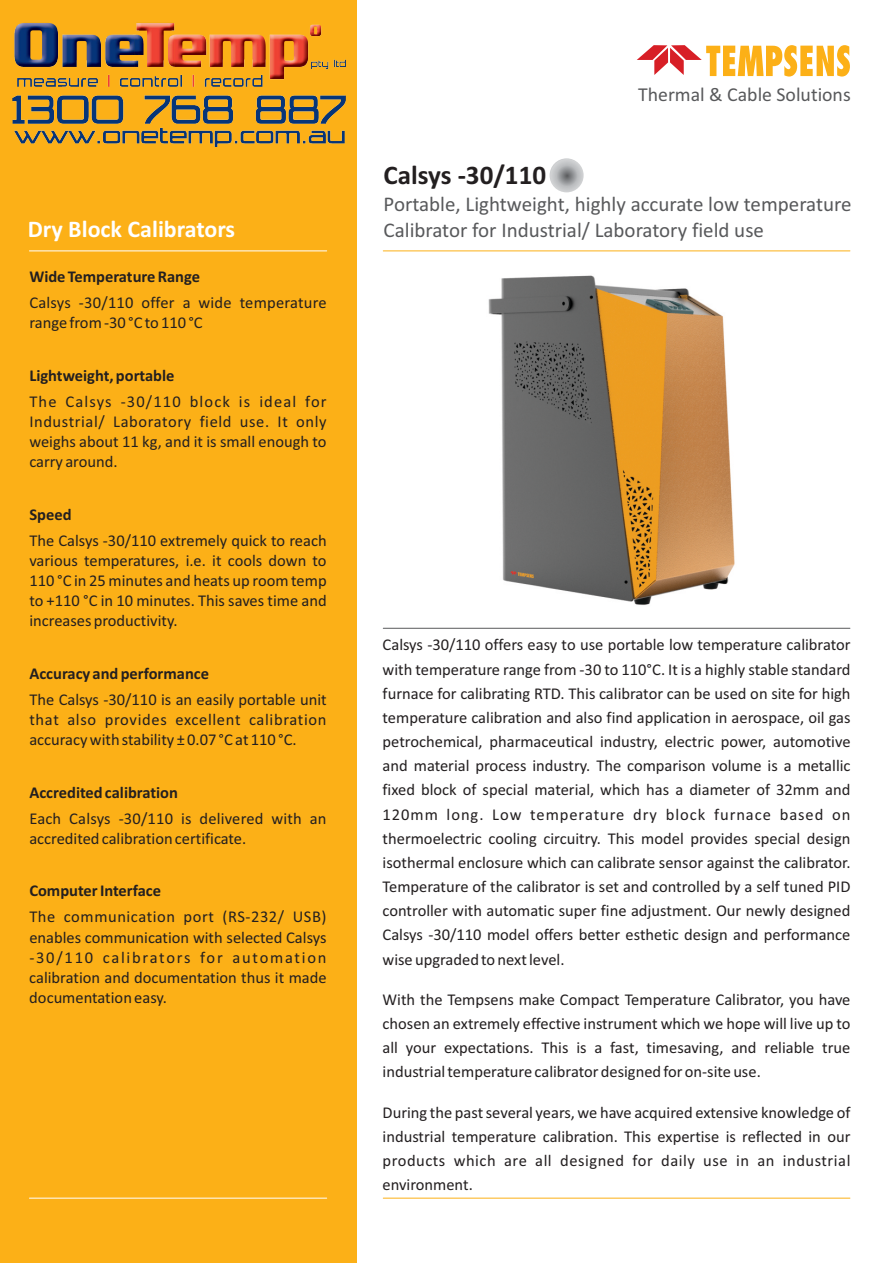
<style>
.page{position:relative;width:893px;height:1263px;background:#fff}
.page>*{position:absolute;margin:0;border:0;box-sizing:border-box;transform-origin:0 0}
.t1{font:700 27px "Calibri";color:#231f20}
.t2{font:700 24px "Calibri";color:#fff}
.t3{font:21px/25.7px "Calibri";color:#58595b}
.t4{font:19.8px "Calibri";color:#58595b}
.t5{font:16.5px/24.2px "Calibri";color:#231f20;text-align:justify}
.t6{font:700 16.5px "Calibri";color:#231f20}
</style>
<div class="page">
<div style="left:0;top:0;width:356px;height:1263px;background:#fcb017"></div>
<svg style="left:550px;top:158px;width:34px;height:34px"></svg>
<hr style="left:383px;top:250px;width:467px;height:1px;background:#fcb017">
<hr style="left:383px;top:628px;width:467px;height:1px;background:#58595b">
<hr style="left:29px;top:250px;width:298px;height:1px;background:#fff">
<svg style="left:637px;top:45px;width:213px;height:32px"></svg>
<hr style="left:383px;top:1198px;width:467px;height:1px;background:#fcb017">
<hr style="left:29px;top:1198px;width:298px;height:1px;background:#fff">
<img style="left:488px;top:275px;width:247px;height:330px">
<img style="left:12px;top:23px;width:334px;height:123px">
<h2 class="t2" style="left:28px;top:219px;width:209px">Dry Block Calibrators</h2>
<p class="t6" style="left:29px;top:269px;width:172px">Wide Temperature Range</p>
<p class="t5" style="left:29px;top:294px;width:299px;line-height:20.1px">Calsys -30/110 offer a wide temperature range from -30 °C to 110 °C</p>
<p class="t6" style="left:29px;top:368px;width:147px">Lightweight, portable</p>
<p class="t5" style="left:29px;top:393px;width:299px;line-height:20.1px">The Calsys -30/110 block is ideal for Industrial/ Laboratory field use. It only weighs about 11 kg, and it is small enough to carry around.</p>
<p class="t6" style="left:29px;top:507px;width:44px">Speed</p>
<p class="t5" style="left:29px;top:532px;width:299px;line-height:20.1px">The Calsys -30/110 extremely quick to reach various temperatures, i.e. it cools down to 110 °C in 25 minutes and heats up room temp to +110 °C in 10 minutes. This saves time and increases productivity.</p>
<p class="t6" style="left:29px;top:666px;width:181px">Accuracy and performance</p>
<p class="t5" style="left:29px;top:691px;width:299px;line-height:20.1px">The Calsys -30/110 is an easily portable unit that also provides excellent calibration accuracy with stability ± 0.07 °C at 110 °C.</p>
<p class="t6" style="left:29px;top:785px;width:150px">Accredited calibration</p>
<p class="t5" style="left:29px;top:809px;width:299px;line-height:20.1px">Each Calsys -30/110 is delivered with an accredited calibration certificate.</p>
<p class="t6" style="left:29px;top:884px;width:133px">Computer Interface</p>
<p class="t5" style="left:29px;top:908px;width:299px;line-height:20.1px">The communication port (RS-232/ USB) enables communication with selected Calsys -30/110 calibrators for automation calibration and documentation thus it made documentation easy.</p>
<p class="t4" style="left:638px;top:86px;width:214px">Thermal &amp; Cable Solutions</p>
<h1 class="t1" style="left:384px;top:164px;width:164px">Calsys -30/110</h1>
<p class="t3" style="left:384px;top:193px;width:470px">Portable, Lightweight, highly accurate low temperature<br>Calibrator for Industrial/ Laboratory field use</p>
<p class="t5" style="left:383px;top:634px;width:469px">Calsys -30/110 offers easy to use portable low temperature calibrator with temperature range from -30 to 110°C. It is a highly stable standard furnace for calibrating RTD. This calibrator can be used on site for high temperature calibration and also find application in aerospace, oil gas petrochemical, pharmaceutical industry, electric power, automotive and material process industry. The comparison volume is a metallic fixed block of special material, which has a diameter of 32mm and 120mm long. Low temperature dry block furnace based on thermoelectric cooling circuitry. This model provides special design isothermal enclosure which can calibrate sensor against the calibrator.<br>Temperature of the calibrator is set and controlled by a self tuned PID controller with automatic super fine adjustment. Our newly designed Calsys -30/110 model offers better esthetic design and performance wise upgraded to next level.</p>
<p class="t5" style="left:383px;top:989px;width:469px">With the Tempsens make Compact Temperature Calibrator, you have chosen an extremely effective instrument which we hope will live up to all your expectations. This is a fast, timesaving, and reliable true industrial temperature calibrator designed for on-site use.</p>
<p class="t5" style="left:383px;top:1101px;width:469px">During the past several years, we have acquired extensive knowledge of industrial temperature calibration. This expertise is reflected in our products which are all designed for daily use in an industrial environment.</p>
</div>
